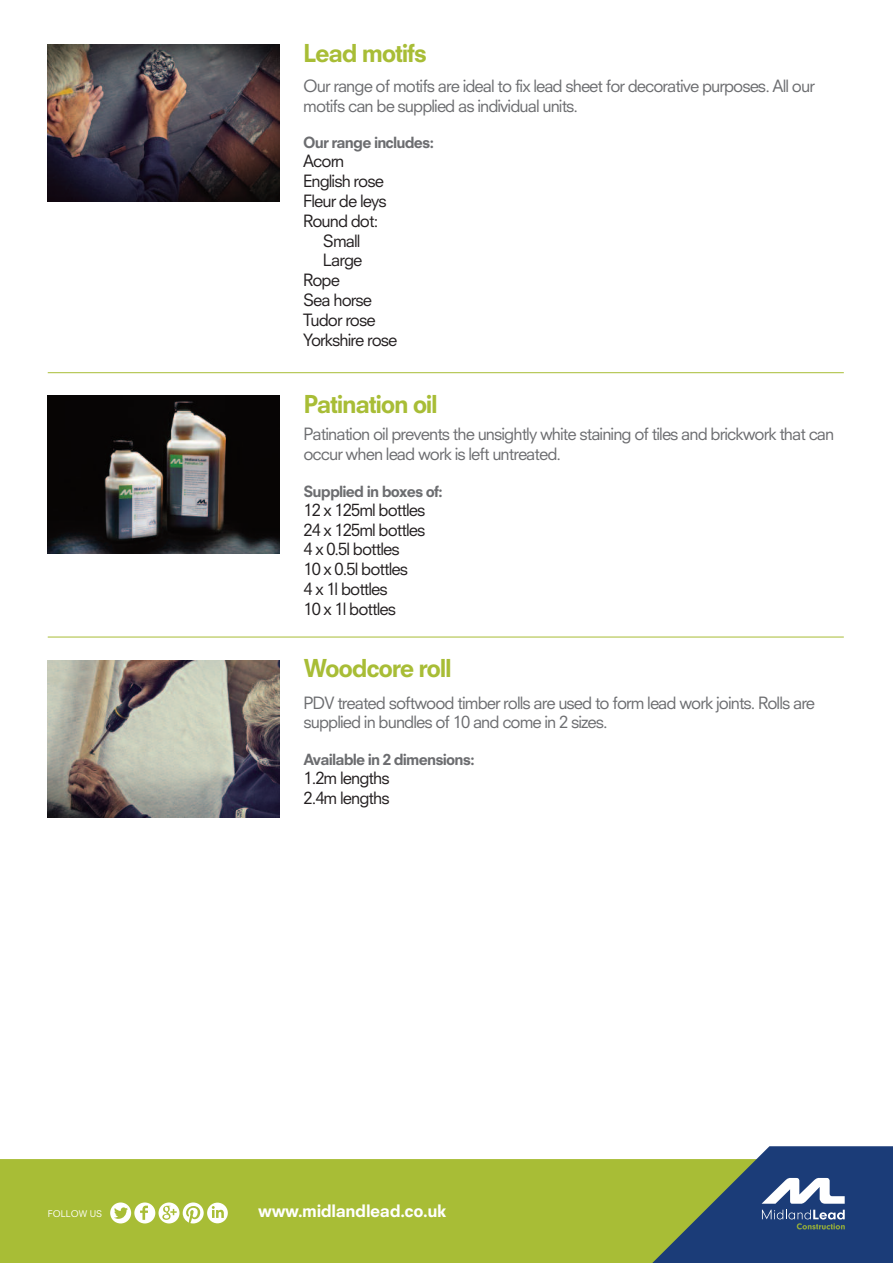
<style>
.page{position:relative;width:893px;height:1263px;background:#fff}
.page>*{position:absolute;margin:0;border:0;box-sizing:border-box;transform-origin:0 0}
.t1{font:800 24px "Neuzeit S";letter-spacing:-.055em;color:#a8bd36}
.t2{font:800 16.65px "Neuzeit S";letter-spacing:-.025em;color:#fff}
.t3{font:16.5px/19.8px "Neuzeit S";letter-spacing:-.055em;color:#6c6d70}
.t4{font:16.5px/19.8px "Neuzeit S";letter-spacing:-.055em;color:#231f20}
.t5{font:800 15px "Neuzeit S";letter-spacing:-.055em;color:#6c6d70}
.t6{font:9px "Neuzeit S";color:#fff}
</style>
<div class="page">
<div style="left:0;top:1159px;width:589px;height:104px;background:#a8bd36"></div>
<svg style="left:589px;top:1146px;width:304px;height:117px;background:#647d6f"></svg>
<svg style="left:110px;top:1202px;width:118px;height:21px"></svg>
<img style="left:48px;top:396px;width:232px;height:157px">
<hr style="left:48px;top:372px;width:796px;height:1px;background:#a8bd36">
<img style="left:48px;top:660px;width:232px;height:157px">
<hr style="left:48px;top:637px;width:796px;height:1px;background:#a8bd36">
<img style="left:47px;top:44px;width:232px;height:158px">
<h1 class="t1" style="left:303px;top:44px;width:125px">Lead motifs</h1>
<p class="t3" style="left:303px;top:77px;width:513px">Our range of motifs are ideal to fix lead sheet for decorative purposes. All our motifs can be supplied as individual units.</p>
<p class="t5" style="left:303px;top:137px;width:132px">Our range includes:</p>
<p class="t4" style="left:303px;top:153px;width:43px">Acorn</p>
<p class="t4" style="left:303px;top:173px;width:82px">English rose</p>
<p class="t4" style="left:303px;top:193px;width:85px">Fleur de leys</p>
<p class="t4" style="left:303px;top:212px;width:77px">Round dot:</p>
<p class="t4" style="left:323px;top:232px;width:39px">Small</p>
<p class="t4" style="left:323px;top:252px;width:41px">Large</p>
<p class="t4" style="left:303px;top:272px;width:38px">Rope</p>
<p class="t4" style="left:303px;top:292px;width:70px">Sea horse</p>
<p class="t4" style="left:303px;top:311px;width:74px">Tudor rose</p>
<p class="t4" style="left:303px;top:331px;width:96px">Yorkshire rose</p>
<h1 class="t1" style="left:303px;top:395px;width:136px">Patination oil</h1>
<p class="t3" style="left:303px;top:426px;width:532px">Patination oil prevents the unsightly white staining of tiles and brickwork that can occur when lead work is left untreated.</p>
<p class="t5" style="left:303px;top:485px;width:141px">Supplied in boxes of:</p>
<p class="t4" style="left:303px;top:501px;width:123px">12 x 125ml bottles<br>24 x 125ml bottles<br>4 x 0.5l bottles<br>10 x 0.5l bottles<br>4 x 1l bottles<br>10 x 1l bottles</p>
<h1 class="t1" style="left:303px;top:659px;width:150px">Woodcore roll</h1>
<p class="t3" style="left:303px;top:694px;width:513px">PDV treated softwood timber rolls are used to form lead work joints. Rolls are supplied in bundles of 10 and come in 2 sizes.</p>
<p class="t5" style="left:303px;top:754px;width:173px">Available in 2 dimensions:</p>
<p class="t4" style="left:303px;top:770px;width:88px">1.2m lengths<br>2.4m lengths</p>
<p class="t6" style="left:48px;top:1210px;width:56px">FOLLOW US</p>
<p class="t2" style="left:258px;top:1204px;width:190px">www.midlandlead.co.uk</p>
</div>
